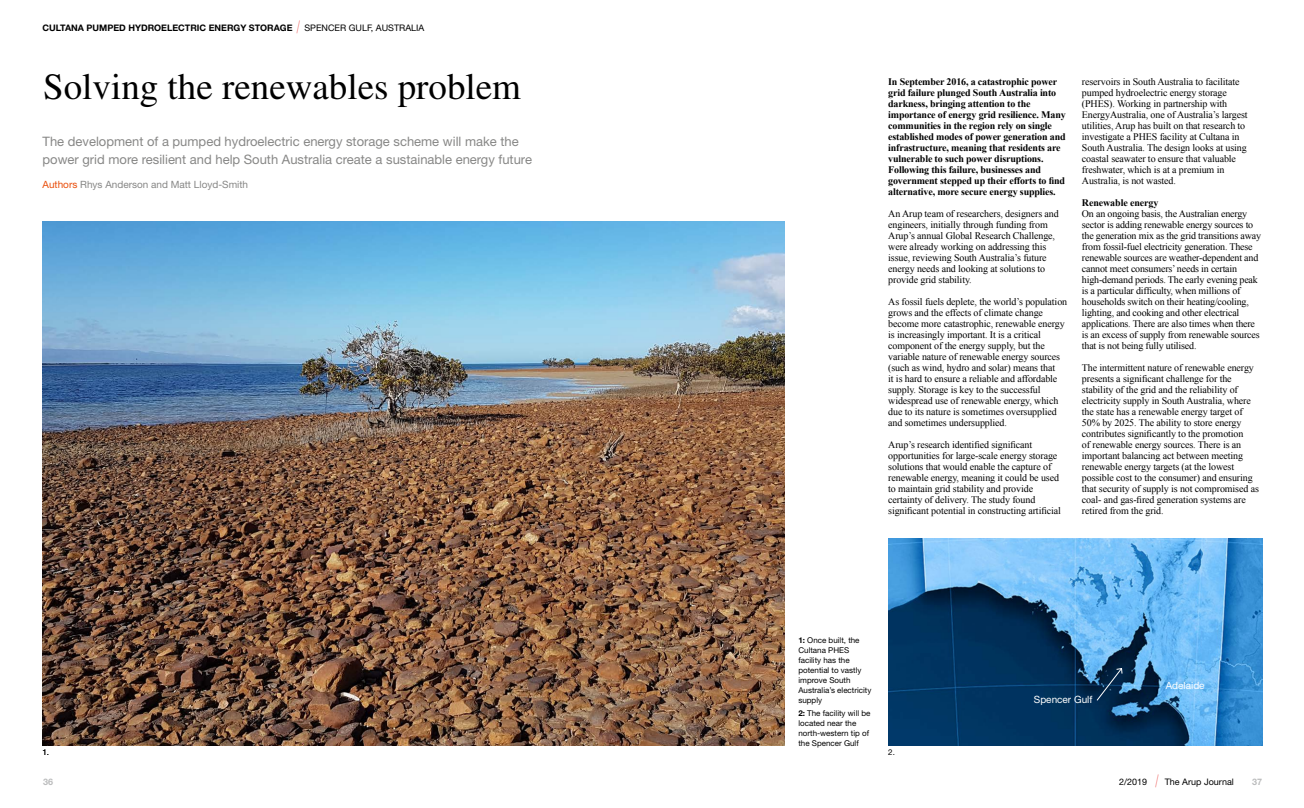
<style>
.page{position:relative;width:1304px;height:808px;background:#fff}
.page>*{position:absolute;margin:0;border:0;box-sizing:border-box;transform-origin:0 0}
.t1{font:37px "Times";color:#000}
.t2{font:13px/18px "Helvetica Neue";color:#878786}
.t3{font:10px/11px "Times New Roman";letter-spacing:-.01em;color:#000}
.t4{font:700 10px/11px "Times New Roman";letter-spacing:-.015em;color:#000}
.t5{font:10px "Helvetica Neue";color:#878786}
.t6{font:10px "Helvetica Neue";color:#fff}
.t7{font:700 9px "Helvetica Neue";color:#000}
.t8{font:9px "Helvetica Neue";color:#000}
.t9{font:700 9px "Helvetica Neue";color:#bbbcbd}
.t10{font:8px/10px "Helvetica Neue";color:#000}
.s1{font-weight:900;font-style:italic;font-stretch:expanded;font-size:17.2px;color:#e5201d}
.s2{font-weight:400}
.s3{color:#e94d0a}
.s4{font-weight:700}
</style>
<div class="page">
<img style="left:888px;top:538px;width:374px;height:207px">
<img style="left:43px;top:221px;width:741px;height:525px">
<svg style="left:1096px;top:667px;width:27px;height:34px"></svg>
<p class="t7" style="left:43px;top:22px;width:383px">CULTANA PUMPED HYDROELECTRIC ENERGY STORAGE <span class="s1">|</span> <span class="s2">SPENCER GULF, AUSTRALIA</span></p>
<h1 class="t1" style="left:43px;top:65px;width:479px">Solving the renewables problem</h1>
<p class="t4" style="left:888px;top:76px;width:179px">In September 2016, a catastrophic power grid failure plunged South Australia into darkness, bringing attention to the importance of energy grid resilience. Many communities in the region rely on single established modes of power generation and infrastructure, meaning that residents are vulnerable to such power disruptions.<br>Following this failure, businesses and government stepped up their efforts to find alternative, more secure energy supplies.</p>
<p class="t3" style="left:888px;top:208px;width:172px">An Arup team of researchers, designers and engineers, initially through funding from Arup’s annual Global Research Challenge, were already working on addressing this issue, reviewing South Australia’s future energy needs and looking at solutions to provide grid stability.</p>
<p class="t3" style="left:888px;top:296px;width:180px">As fossil fuels deplete, the world’s population grows and the effects of climate change become more catastrophic, renewable energy is increasingly important. It is a critical component of the energy supply, but the variable nature of renewable energy sources (such as wind, hydro and solar) means that<br>it is hard to ensure a reliable and affordable supply. Storage is key to the successful widespread use of renewable energy, which due to its nature is sometimes oversupplied and sometimes undersupplied.</p>
<p class="t3" style="left:888px;top:439px;width:174px">Arup’s research identified significant opportunities for large-scale energy storage solutions that would enable the capture of renewable energy, meaning it could be used to maintain grid stability and provide certainty of delivery. The study found significant potential in constructing artificial</p>
<h2 class="t2" style="left:43px;top:133px;width:491px">The development of a pumped hydroelectric energy storage scheme will make the power grid more resilient and help South Australia create a sustainable energy future</h2>
<p class="t5" style="left:43px;top:178px;width:207px"><span class="s3">Authors</span> Rhys Anderson and Matt Lloyd-Smith</p>
<p class="t3" style="left:1082px;top:76px;width:167px">reservoirs in South Australia to facilitate pumped hydroelectric energy storage (PHES). Working in partnership with EnergyAustralia, one of Australia’s largest utilities, Arup has built on that research to investigate a PHES facility at Cultana in South Australia. The design looks at using coastal seawater to ensure that valuable freshwater, which is at a premium in Australia, is not wasted.</p>
<p class="t4" style="left:1082px;top:197px;width:78px">Renewable energy</p>
<p class="t3" style="left:1082px;top:208px;width:181px">On an ongoing basis, the Australian energy sector is adding renewable energy sources to the generation mix as the grid transitions away from fossil-fuel electricity generation. These renewable sources are weather-dependent and cannot meet consumers’ needs in certain high-demand periods. The early evening peak is a particular difficulty, when millions of households switch on their heating/cooling, lighting, and cooking and other electrical applications. There are also times when there is an excess of supply from renewable sources that is not being fully utilised.</p>
<p class="t3" style="left:1082px;top:362px;width:178px">The intermittent nature of renewable energy presents a significant challenge for the stability of the grid and the reliability of electricity supply in South Australia, where the state has a renewable energy target of 50% by 2025. The ability to store energy contributes significantly to the promotion<br>of renewable energy sources. There is an important balancing act between meeting renewable energy targets (at the lowest possible cost to the consumer) and ensuring that security of supply is not compromised as coal- and gas-fired generation systems are retired from the grid.</p>
<p class="t10" style="left:798px;top:635px;width:75px"><span class="s4">1:</span> Once built, the<br>Cultana PHES facility has the potential to vastly improve South<br>Australia’s electricity supply</p>
<p class="t10" style="left:798px;top:708px;width:74px"><span class="s4">2:</span> The facility will be located near the north-western tip of the Spencer Gulf</p>
<p class="t10" style="left:43px;top:747px;width:8px">1.</p>
<p class="t10" style="left:888px;top:747px;width:8px">2.</p>
<p class="t6" style="left:1034px;top:693px;width:60px">Spencer Gulf</p>
<p class="t6" style="left:1166px;top:680px;width:40px">Adelaide</p>
<p class="t9" style="left:43px;top:776px;width:12px">36</p>
<p class="t8" style="left:1119px;top:776px;width:30px">2/2019</p>
<p class="t8" style="left:1154px;top:776px;width:82px"><span class="s1">|</span> The Arup Journal</p>
<p class="t9" style="left:1252px;top:776px;width:12px">37</p>
</div>
